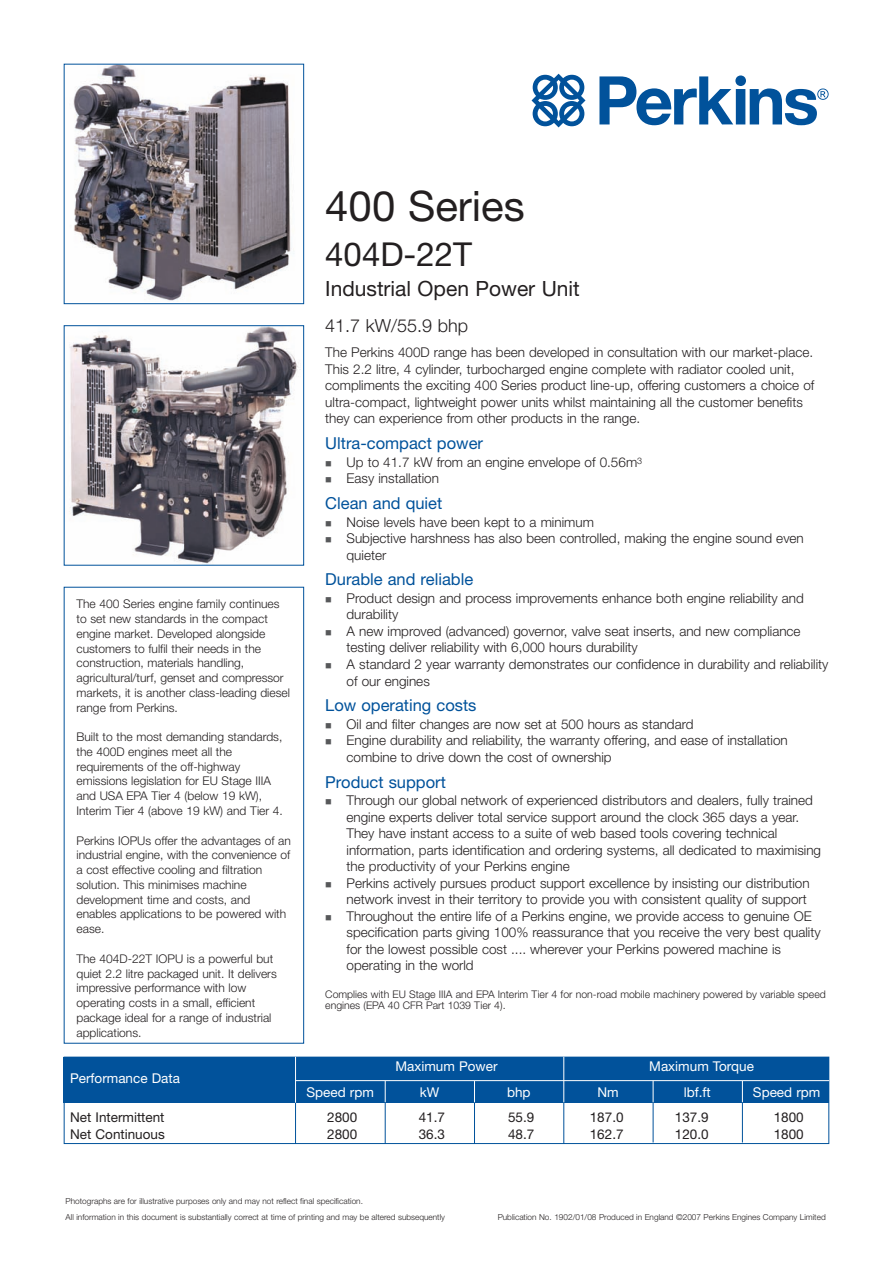
<style>
.page{position:relative;width:893px;height:1263px;background:#fff}
.page>*{position:absolute;margin:0;border:0;box-sizing:border-box;transform-origin:0 0}
.t1{font:42px "Helvetica Neue";color:#231f20}
.t2{font:33px "Helvetica Neue";color:#231f20}
.t3{font:21px "Helvetica Neue";color:#231f20}
.t4{font:300 18px "Helvetica Neue";color:#231f20}
.t5{font:16.5px "Helvetica Neue";color:#01529b}
.t6{font:300 13.5px/16.5px "Helvetica Neue";color:#231f20}
.t7{font:13.5px "Helvetica Neue";color:#231f20}
.t8{font:13.5px "Helvetica Neue";color:#fff}
.t9{font:300 12px/14.7px "Helvetica Neue";color:#231f20}
.t10{font:300 10.5px/11.2px "Helvetica Neue";color:#231f20}
.t11{font:300 8.25px/15.5px "Helvetica Neue";color:#231f20}
</style>
<div class="page">
<hr style="left:474px;top:1080px;width:1px;height:64px;background:#01529b">
<svg style="left:531px;top:74px;width:54px;height:53px"></svg>
<svg style="left:599px;top:75px;width:230px;height:50px"></svg>
<img style="left:73px;top:66px;width:221px;height:235px">
<div style="left:64px;top:64px;width:240px;height:240px;border:1px solid #01529b"></div>
<img style="left:69px;top:327px;width:232px;height:237px">
<div style="left:64px;top:325px;width:240px;height:241px;border:1px solid #01529b"></div>
<div style="left:64px;top:587px;width:240px;height:456px;border:1px solid #01529b"></div>
<div style="left:64px;top:1057px;width:765px;height:46px;background:#01529b"></div>
<hr style="left:295px;top:1077px;width:1px;height:67px;background:#01529b">
<hr style="left:563px;top:1078px;width:1px;height:66px;background:#01529b">
<hr style="left:385px;top:1079px;width:1px;height:65px;background:#01529b">
<hr style="left:653px;top:1080px;width:1px;height:62px;background:#01529b">
<hr style="left:742px;top:1080px;width:1px;height:62px;background:#01529b">
<div style="left:64px;top:1057px;width:765px;height:87px;border:1px solid #01529b"></div>
<hr style="left:295px;top:1057px;width:1px;height:46px;background:#fff">
<hr style="left:563px;top:1057px;width:1px;height:45px;background:#fff">
<svg style="left:385px;top:1081px;width:1px;height:21px"></svg>
<svg style="left:474px;top:1081px;width:1px;height:21px"></svg>
<svg style="left:653px;top:1081px;width:1px;height:21px"></svg>
<svg style="left:742px;top:1081px;width:1px;height:21px"></svg>
<hr style="left:296px;top:1080px;width:533px;height:1px;background:#fff">
<p class="t9" style="left:77px;top:598px;width:215px">The 400 Series engine family continues to set new standards in the compact engine market. Developed alongside customers to fulfil their needs in the construction, materials handling, agricultural/turf, genset and compressor markets, it is another class-leading diesel range from Perkins.</p>
<p class="t9" style="left:77px;top:731px;width:208px">Built to the most demanding standards, the 400D engines meet all the requirements of the off-highway emissions legislation for EU Stage IIIA and USA EPA Tier 4 (below 19 kW), Interim Tier 4 (above 19 kW) and Tier 4.</p>
<p class="t9" style="left:77px;top:834px;width:216px">Perkins IOPUs offer the advantages of an industrial engine, with the convenience of a cost effective cooling and filtration solution. This minimises machine development time and costs, and enables applications to be powered with ease.</p>
<p class="t9" style="left:77px;top:952px;width:202px">The 404D-22T IOPU is a powerful but quiet 2.2 litre packaged unit. It delivers impressive performance with low operating costs in a small, efficient package ideal for a range of industrial applications.</p>
<p class="t8" style="left:70px;top:1074px;width:111px">Performance Data</p>
<h1 class="t1" style="left:325px;top:191px;width:201px">400 Series</h1>
<h2 class="t2" style="left:325px;top:242px;width:148px">404D-22T</h2>
<h3 class="t3" style="left:325px;top:281px;width:256px">Industrial Open Power Unit</h3>
<h3 class="t4" style="left:325px;top:319px;width:144px">41.7 kW/55.9 bhp</h3>
<p class="t6" style="left:325px;top:345px;width:491px">The Perkins 400D range has been developed in consultation with our market-place.<br>This 2.2 litre, 4 cylinder, turbocharged engine complete with radiator cooled unit, compliments the exciting 400 Series product line-up, offering customers a choice of ultra-compact, lightweight power units whilst maintaining all the customer benefits they can experience from other products in the range.</p>
<p class="t5" style="left:325px;top:437px;width:159px">Ultra-compact power</p>
<p class="t6" style="left:347px;top:455px;width:297px">Up to 41.7 kW from an engine envelope of 0.56m<sup>3<br></sup>Easy installation</p>
<p class="t5" style="left:325px;top:497px;width:119px">Clean and quiet</p>
<p class="t6" style="left:347px;top:515px;width:459px">Noise levels have been kept to a minimum<br>Subjective harshness has also been controlled, making the engine sound even quieter</p>
<p class="t5" style="left:325px;top:574px;width:149px">Durable and reliable</p>
<p class="t6" style="left:347px;top:591px;width:483px">Product design and process improvements enhance both engine reliability and durability<br>A new improved (advanced) governor, valve seat inserts, and new compliance testing deliver reliability with 6,000 hours durability<br>A standard 2 year warranty demonstrates our confidence in durability and reliability of our engines</p>
<p class="t5" style="left:325px;top:700px;width:153px">Low operating costs</p>
<p class="t6" style="left:347px;top:717px;width:443px">Oil and filter changes are now set at 500 hours as standard<br>Engine durability and reliability, the warranty offering, and ease of installation combine to drive down the cost of ownership</p>
<p class="t5" style="left:325px;top:776px;width:122px">Product support</p>
<p class="t6" style="left:347px;top:794px;width:476px">Through our global network of experienced distributors and dealers, fully trained engine experts deliver total service support around the clock 365 days a year.<br>They have instant access to a suite of web based tools covering technical information, parts identification and ordering systems, all dedicated to maximising the productivity of your Perkins engine<br>Perkins actively pursues product support excellence by insisting our distribution network invest in their territory to provide you with consistent quality of support Throughout the entire life of a Perkins engine, we provide access to genuine OE specification parts giving 100% reassurance that you receive the very best quality for the lowest possible cost .... wherever your Perkins powered machine is operating in the world</p>
<p class="t10" style="left:325px;top:990px;width:502px">Complies with EU Stage IIIA and EPA Interim Tier 4 for non-road mobile machinery powered by variable speed engines (EPA 40 CFR Part 1039 Tier 4).</p>
<p class="t8" style="left:395px;top:1062px;width:104px">Maximum Power</p>
<p class="t8" style="left:649px;top:1062px;width:106px">Maximum Torque</p>
<p class="t8" style="left:306px;top:1088px;width:69px">Speed rpm</p>
<p class="t8" style="left:420px;top:1088px;width:21px">kW</p>
<p class="t8" style="left:507px;top:1088px;width:25px">bhp</p>
<p class="t8" style="left:597px;top:1088px;width:23px">Nm</p>
<p class="t8" style="left:684px;top:1088px;width:28px">lbf.ft</p>
<p class="t8" style="left:753px;top:1088px;width:69px">Speed rpm</p>
<p class="t7" style="left:70px;top:1113px;width:96px">Net Intermittent</p>
<p class="t7" style="left:327px;top:1113px;width:32px">2800</p>
<p class="t7" style="left:419px;top:1113px;width:28px">41.7</p>
<p class="t7" style="left:508px;top:1113px;width:28px">55.9</p>
<p class="t7" style="left:590px;top:1113px;width:35px">187.0</p>
<p class="t7" style="left:675px;top:1113px;width:35px">137.9</p>
<p class="t7" style="left:774px;top:1113px;width:32px">1800</p>
<p class="t7" style="left:70px;top:1129px;width:96px">Net Continuous</p>
<p class="t7" style="left:327px;top:1129px;width:32px">2800</p>
<p class="t7" style="left:419px;top:1129px;width:28px">36.3</p>
<p class="t7" style="left:508px;top:1129px;width:28px">48.7</p>
<p class="t7" style="left:590px;top:1129px;width:35px">162.7</p>
<p class="t7" style="left:675px;top:1129px;width:35px">120.0</p>
<p class="t7" style="left:774px;top:1129px;width:32px">1800</p>
<p class="t11" style="left:66px;top:1194px;width:381px">Photographs are for illustrative purposes only and may not reflect final specification.<br>All information in this document is substantially correct at time of printing and may be altered subsequently</p>
<p class="t11" style="left:498px;top:1210px;width:330px">Publication No. 1902/01/08 Produced in England ©2007 Perkins Engines Company Limited</p>
</div>
